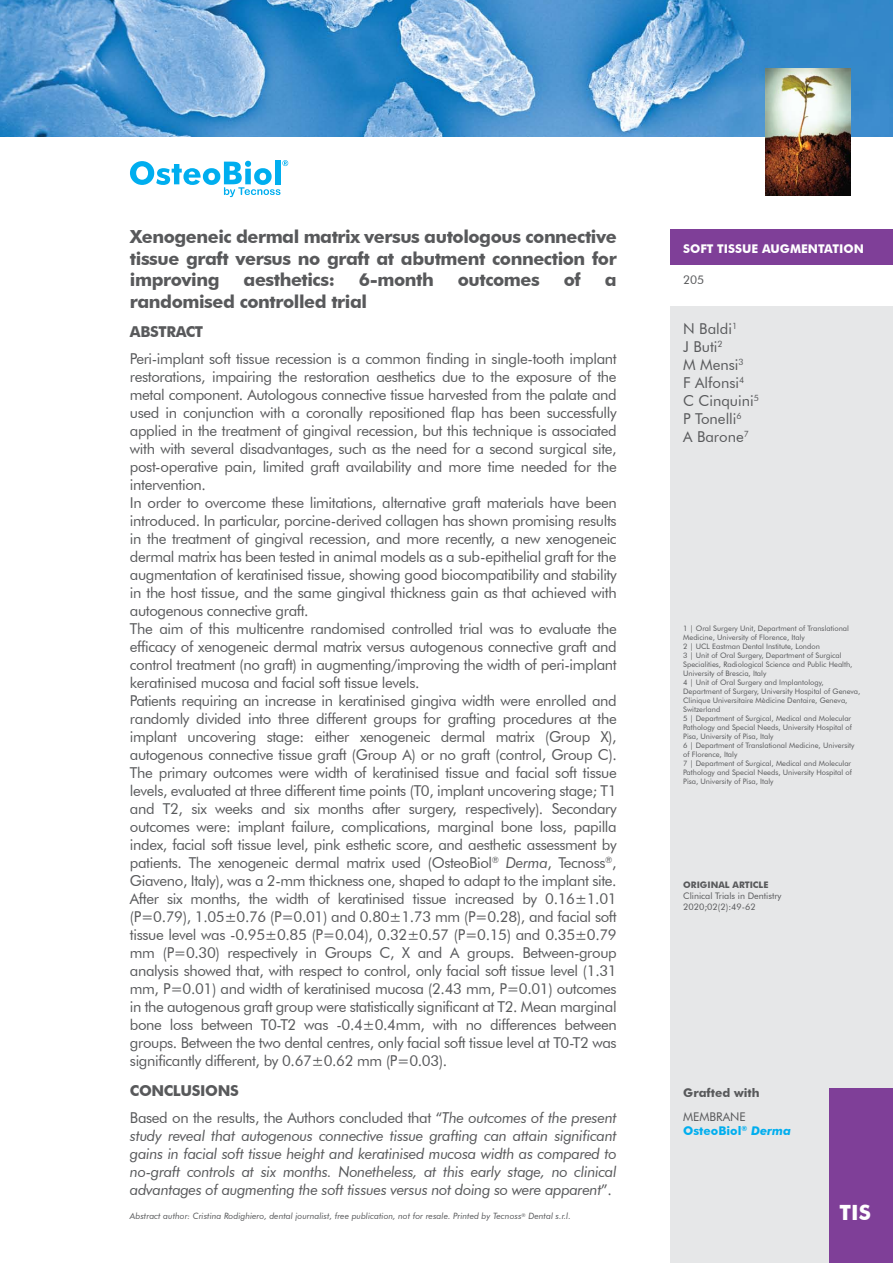
<style>
.page{position:relative;width:893px;height:1263px;background:#fff}
.page>*{position:absolute;margin:0;border:0;box-sizing:border-box;transform-origin:0 0}
.t1{font:700 21px "Futura BT";color:#fff}
.t2{font:700 18px/21.6px "Futura BT";letter-spacing:-.025em;color:#58595b;text-align:justify}
.t3{font:15px/18px "Futura BT";letter-spacing:-.025em;color:#58595b}
.t4{font:italic 15px/18px "Futura BT";letter-spacing:-.025em;color:#58595b;text-align:justify}
.t5{font:15px/18px "Futura BT";color:#58595b}
.t6{font:700 15px "Futura BT";letter-spacing:-.025em;color:#58595b}
.t7{font:700 12px/14.4px "Futura BT";color:#00aeef}
.t8{font:700 12px "Futura BT";color:#fff}
.t9{font:700 12px "Futura BT";color:#58595b}
.t10{font:12px "Futura BT";color:#58595b}
.t11{font:9px/10.8px "Futura BT";color:#58595b}
.t12{font:700 9px "Futura BT";color:#58595b}
.t13{font:italic 8.7px "Futura BT";color:#58595b}
.t14{font:7.5px/9px "Futura BT";color:#58595b}
.s1{font-style:italic}
.s2{font-weight:700}
.s3{font-style:normal}
.s4{font-weight:400;color:#58595b}
</style>
<div class="page">
<div style="left:671px;top:230px;width:222px;height:35px;background:#7f3f98"></div>
<img style="left:0;top:0;width:893px;height:136px">
<img style="left:765px;top:68px;width:85px;height:128px">
<div style="left:670px;top:306px;width:223px;height:957px;background:#e6e7e8"></div>
<div style="left:829px;top:1088px;width:64px;height:175px;background:#7f3f98"></div>
<svg style="left:130px;top:160px;width:158px;height:37px"></svg>
<p class="t2" style="left:130px;top:226px;width:488px">Xenogeneic dermal matrix versus autologous connective tissue graft versus no graft at abutment connection for improving</p>
<p class="t2" style="left:244px;top:269px;width:93px">aesthetics:</p>
<p class="t2" style="left:359px;top:269px;width:76px">6-month</p>
<p class="t2" style="left:458px;top:269px;width:84px">outcomes</p>
<p class="t2" style="left:564px;top:269px;width:19px">of</p>
<p class="t2" style="left:605px;top:269px;width:13px">a</p>
<p class="t2" style="left:130px;top:291px;width:239px">randomised controlled trial</p>
<p class="t6" style="left:130px;top:323px;width:75px">ABSTRACT</p>
<p class="t3" style="left:130px;top:350px;width:488px">Peri-implant soft tissue recession is a common finding in single-tooth implant restorations, impairing the restoration aesthetics due to the exposure of the metal component. Autologous connective tissue harvested from the palate and used in conjunction with a coronally repositioned flap has been successfully applied in the treatment of gingival recession, but this technique is associated with with several disadvantages, such as the need for a second surgical site, post-operative pain, limited graft availability and more time needed for the intervention.<br>In order to overcome these limitations, alternative graft materials have been introduced. In particular, porcine-derived collagen has shown promising results in the treatment of gingival recession, and more recently, a new xenogeneic dermal matrix has been tested in animal models as a sub-epithelial graft for the augmentation of keratinised tissue, showing good biocompatibility and stability in the host tissue, and the same gingival thickness gain as that achieved with autogenous connective graft.<br>The aim of this multicentre randomised controlled trial was to evaluate the efficacy of xenogeneic dermal matrix versus autogenous connective graft and control treatment (no graft) in augmenting/improving the width of peri-implant keratinised mucosa and facial soft tissue levels.<br>Patients requiring an increase in keratinised gingiva width were enrolled and randomly divided into three different groups for grafting procedures at the implant uncovering stage: either xenogeneic dermal matrix (Group X), autogenous connective tissue graft (Group A) or no graft (control, Group C).<br>The primary outcomes were width of keratinised tissue and facial soft tissue levels, evaluated at three different time points (T0, implant uncovering stage; T1 and T2, six weeks and six months after surgery, respectively). Secondary outcomes were: implant failure, complications, marginal bone loss, papilla index, facial soft tissue level, pink esthetic score, and aesthetic assessment by patients. The xenogeneic dermal matrix used (OsteoBiol<sup>®</sup> <span class="s1">Derma</span>, Tecnoss<sup>®</sup>, Giaveno, Italy), was a 2-mm thickness one, shaped to adapt to the implant site.<br>After six months, the width of keratinised tissue increased by 0.16±1.01 (P=0.79), 1.05±0.76 (P=0.01) and 0.80±1.73 mm (P=0.28), and facial soft tissue level was -0.95±0.85 (P=0.04), 0.32±0.57 (P=0.15) and 0.35±0.79 mm (P=0.30) respectively in Groups C, X and A groups. Between-group analysis showed that, with respect to control, only facial soft tissue level (1.31 mm, P=0.01) and width of keratinised mucosa (2.43 mm, P=0.01) outcomes in the autogenous graft group were statistically significant at T2. Mean marginal bone loss between T0-T2 was -0.4±0.4mm, with no differences between groups. Between the two dental centres, only facial soft tissue level at T0-T2 was significantly different, by 0.67±0.62 mm (P=0.03).</p>
<p class="t3" style="left:130px;top:1077px;width:488px;line-height:27px"><span class="s2">CONCLUSIONS<br></span>Based on the results, the Authors concluded that “<span class="s1">The outcomes of the present</span></p>
<p class="t4" style="left:130px;top:1127px;width:488px">study reveal that autogenous connective tissue grafting can attain significant gains in facial soft tissue height and keratinised mucosa width as compared to no-graft controls at six months. Nonetheless, at this early stage, no clinical advantages of augmenting the soft tissues versus not doing so were apparent<span class="s3">”.</span></p>
<p class="t8" style="left:683px;top:241px;width:182px">SOFT TISSUE AUGMENTATION</p>
<p class="t10" style="left:683px;top:273px;width:23px">205</p>
<p class="t5" style="left:683px;top:320px;width:77px">N Baldi<sup>1<br></sup>J Buti<sup>2<br></sup>M Mensi<sup>3<br></sup>F Alfonsi<sup>4<br></sup>C Cinquini<sup>5<br></sup>P Tonelli<sup>6<br></sup>A Barone<sup>7</sup></p>
<p class="t14" style="left:683px;top:623px;width:179px">1 | Oral Surgery Unit, Department of Translational Medicine, University of Florence, Italy<br>2 | UCL Eastman Dental Institute, London<br>3 | Unit of Oral Surgery, Department of Surgical Specialities, Radiological Science and Public Health, University of Brescia, Italy<br>4 | Unit of Oral Surgery and Implantology, Department of Surgery, University Hospital of Geneva, Clinique Universitaire Mèdicine Dentaire, Geneva, Switzerland<br>5 | Department of Surgical, Medical and Molecular Pathology and Special Needs, University Hospital of Pisa, University of Pisa, Italy<br>6 | Department of Translational Medicine, University of Florence, Italy<br>7 | Department of Surgical, Medical and Molecular Pathology and Special Needs, University Hospital of Pisa, University of Pisa, Italy</p>
<p class="t12" style="left:683px;top:879px;width:87px">ORIGINAL ARTICLE</p>
<p class="t11" style="left:683px;top:890px;width:100px">Clinical Trials in Dentistry<br>2020;02(2):49-62</p>
<p class="t9" style="left:683px;top:1086px;width:78px">Grafted with</p>
<p class="t7" style="left:683px;top:1109px;width:109px"><span class="s4">MEMBRANE<br></span>OsteoBiol<sup>®</sup> <span class="s1">Derma</span></p>
<p class="t13" style="left:130px;top:1211px;width:442px">Abstract author: Cristina Rodighiero, dental journalist, free publication, not for resale. Printed by Tecnoss<sup>®</sup> Dental s.r.l.</p>
<h1 class="t1" style="left:839px;top:1200px;width:33px">TIS</h1>
</div>
